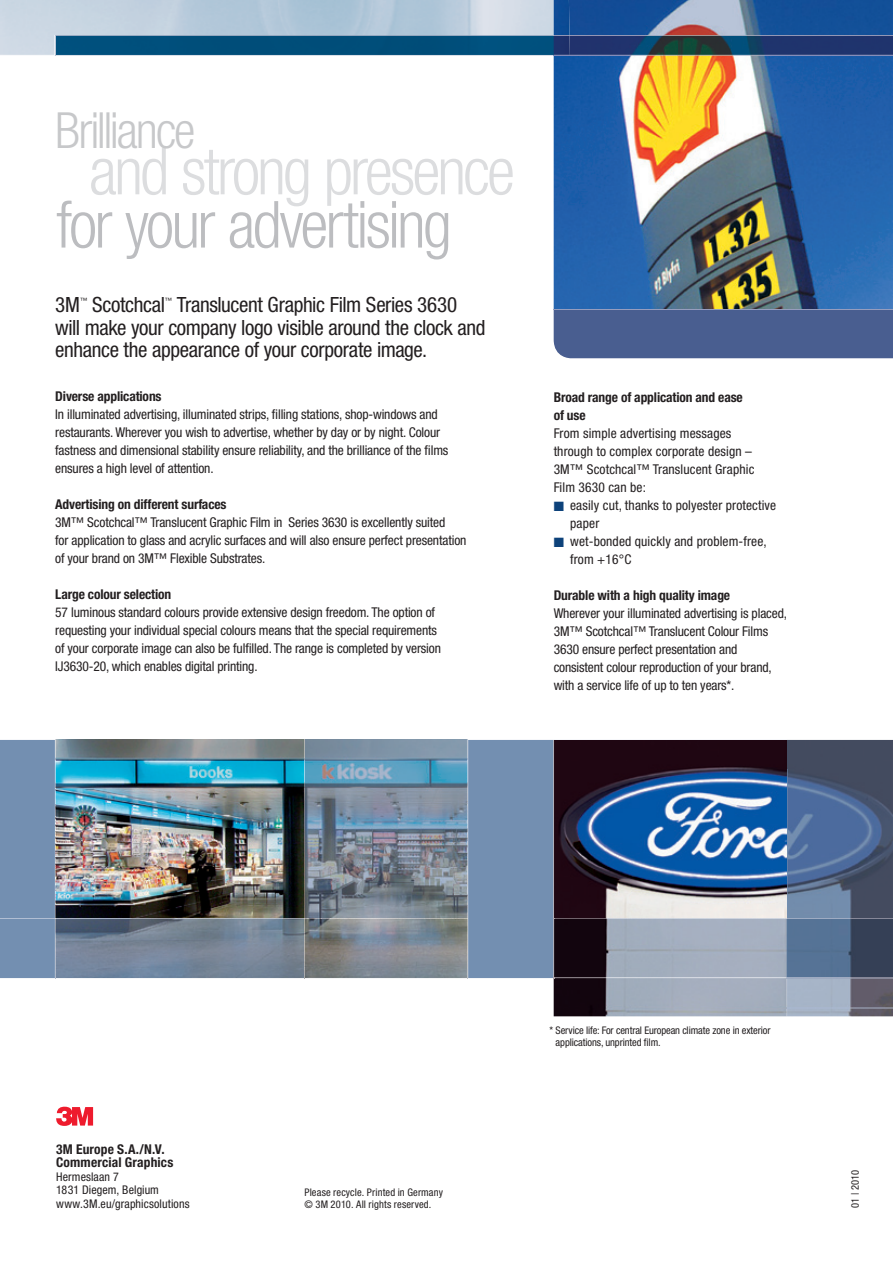
<style>
.page{position:relative;width:893px;height:1263px;background:#fff}
.page>*{position:absolute;margin:0;border:0;box-sizing:border-box;transform-origin:0 0}
.t1{font:300 condensed 65.55px "Helvetica Neue LT";letter-spacing:-.045em;color:#dcdddf}
.t2{font:300 condensed 65.1px "Helvetica Neue LT";letter-spacing:-.045em;color:#bcbdc0}
.t3{font:300 condensed 49.95px "Helvetica Neue LT";letter-spacing:-.045em;color:#c7c8ca}
.t4{font:condensed 21px/22.5px "Helvetica Neue LT";letter-spacing:-.02em;color:#231f20}
.t5{font:condensed 13.5px/18px "Helvetica Neue LT";letter-spacing:-.01em;color:#231f20}
.t6{font:condensed 13.5px/18px "Helvetica Neue LT";letter-spacing:.01em;color:#231f20}
.t7{font:700 condensed 13.5px/18px "Helvetica Neue LT";letter-spacing:-.01em;color:#231f20}
.t8{font:700 condensed 13.5px/13.5px "Helvetica Neue LT";letter-spacing:.01em;color:#231f20}
.t9{font:condensed 12px/13.5px "Helvetica Neue LT";letter-spacing:.01em;color:#231f20}
.t10{font:condensed 10.5px/12px "Helvetica Neue LT";letter-spacing:-.01em;color:#231f20}
.t11{font:condensed 10.5px/12px "Helvetica Neue LT";letter-spacing:.015em;color:#231f20}
.t12{font:condensed 7.35px "Helvetica Neue LT";color:#231f20}
.s1{color:#0d427a}
</style>
<div class="page">
<img style="left:554px;top:56px;width:339px;height:254px">
<img style="left:554px;top:0;width:339px;height:35px">
<img style="left:0;top:0;width:554px;height:55px">
<img style="left:56px;top:36px;width:837px;height:19px">
<img style="left:554px;top:55px;width:339px;height:1px">
<svg style="left:554px;top:55px;width:16px;height:1px"></svg>
<img style="left:569px;top:35px;width:324px;height:1px">
<img style="left:55px;top:35px;width:499px;height:1px">
<svg style="left:554px;top:35px;width:15px;height:1px"></svg>
<svg style="left:55px;top:36px;width:1px;height:20px"></svg>
<div style="left:554px;top:311px;width:339px;height:47px;background:#495e90"></div>
<img style="left:554px;top:978px;width:339px;height:38px">
<div style="left:0;top:740px;width:553px;height:238px;background:#738fb1"></div>
<img style="left:56px;top:740px;width:411px;height:238px">
<img style="left:788px;top:1007px;width:105px;height:1px">
<img style="left:304px;top:740px;width:1px;height:178px">
<img style="left:304px;top:919px;width:1px;height:59px">
<img style="left:305px;top:918px;width:162px;height:1px">
<img style="left:56px;top:918px;width:248px;height:1px">
<svg style="left:467px;top:740px;width:2px;height:238px"></svg>
<hr style="left:0;top:918px;width:55px;height:1px;background:#b1bed3">
<hr style="left:55px;top:740px;width:1px;height:178px;background:#b1bed3">
<hr style="left:55px;top:919px;width:1px;height:59px;background:#b1bed3">
<svg style="left:553px;top:740px;width:340px;height:238px"></svg>
<hr style="left:554px;top:310px;width:339px;height:1px;background:#969dbe">
<svg style="left:56px;top:1107px;width:37px;height:19px"></svg>
<h3 class="t3" style="left:55px;top:102px;width:142px">Brilliance</h3>
<h1 class="t1" style="left:89px;top:134px;width:427px">and strong presence</h1>
<h2 class="t2" style="left:56px;top:187px;width:397px">for your advertising</h2>
<h3 class="t4" style="left:55px;top:294px;width:432px;text-indent:122px">Translucent Graphic Film Series 3630 will make your company logo visible around the clock and enhance the appearance of your corporate image.</h3>
<h3 class="t4" style="left:55px;top:294px;width:26px">3M</h3>
<p class="t12" style="left:80px;top:296px;width:9px">™</p>
<h3 class="t4" style="left:92px;top:294px;width:74px">Scotchcal</h3>
<p class="t12" style="left:165px;top:296px;width:9px">™</p>
<p class="t7" style="left:55px;top:387px;width:108px">Diverse applications</p>
<p class="t5" style="left:55px;top:405px;width:395px">In illuminated advertising, illuminated strips, filling stations, shop-windows and restaurants. Wherever you wish to advertise, whether by day or by night. Colour fastness and dimensional stability ensure reliability, and the brilliance of the films ensures a high level of attention.</p>
<p class="t7" style="left:55px;top:495px;width:173px">Advertising on different surfaces</p>
<p class="t5" style="left:55px;top:513px;width:413px">3M™ Scotchcal™ Translucent Graphic Film in Series 3630 is excellently suited<br>for application to glass and acrylic surfaces and will also ensure perfect presentation of your brand on 3M™ Flexible Substrates.</p>
<p class="t7" style="left:55px;top:585px;width:118px">Large colour selection</p>
<p class="t5" style="left:55px;top:603px;width:387px">57 luminous standard colours provide extensive design freedom. The option of requesting your individual special colours means that the special requirements of your corporate image can also be fulfilled. The range is completed by version IJ3630-20, which enables digital printing.</p>
<p class="t7" style="left:554px;top:388px;width:191px">Broad range of application and ease of use</p>
<p class="t6" style="left:554px;top:424px;width:202px">From simple advertising messages through to complex corporate design –<br>3M™ Scotchcal™ Translucent Graphic<br>Film 3630 can be:</p>
<p class="t6" style="left:570px;top:496px;width:208px;text-indent:-16px"><span class="s1">■</span> easily cut, thanks to polyester protective paper</p>
<p class="t6" style="left:570px;top:532px;width:198px;text-indent:-16px"><span class="s1">■</span> wet-bonded quickly and problem-free, from +16°C</p>
<p class="t7" style="left:554px;top:586px;width:178px">Durable with a high quality image</p>
<p class="t5" style="left:554px;top:604px;width:235px">Wherever your illuminated advertising is placed, 3M™ Scotchcal™ Translucent Colour Films 3630 ensure perfect presentation and consistent colour reproduction of your brand, with a service life of up to ten years*.</p>
<p class="t10" style="left:556px;top:1024px;width:216px;text-indent:-6px">* Service life: For central European climate zone in exterior applications, unprinted film.</p>
<p class="t8" style="left:56px;top:1142px;width:119px">3M Europe S.A./N.V.<br>Commercial Graphics</p>
<p class="t9" style="left:56px;top:1170px;width:135px">Hermeslaan 7<br>1831 Diegem, Belgium www.3M.eu/graphicsolutions</p>
<p class="t10" style="left:849px;top:1208px;width:39px;rotate:-90deg">01 | 2010</p>
<p class="t11" style="left:304px;top:1186px;width:140px">Please recycle. Printed in Germany © 3M 2010. All rights reserved.</p>
</div>
